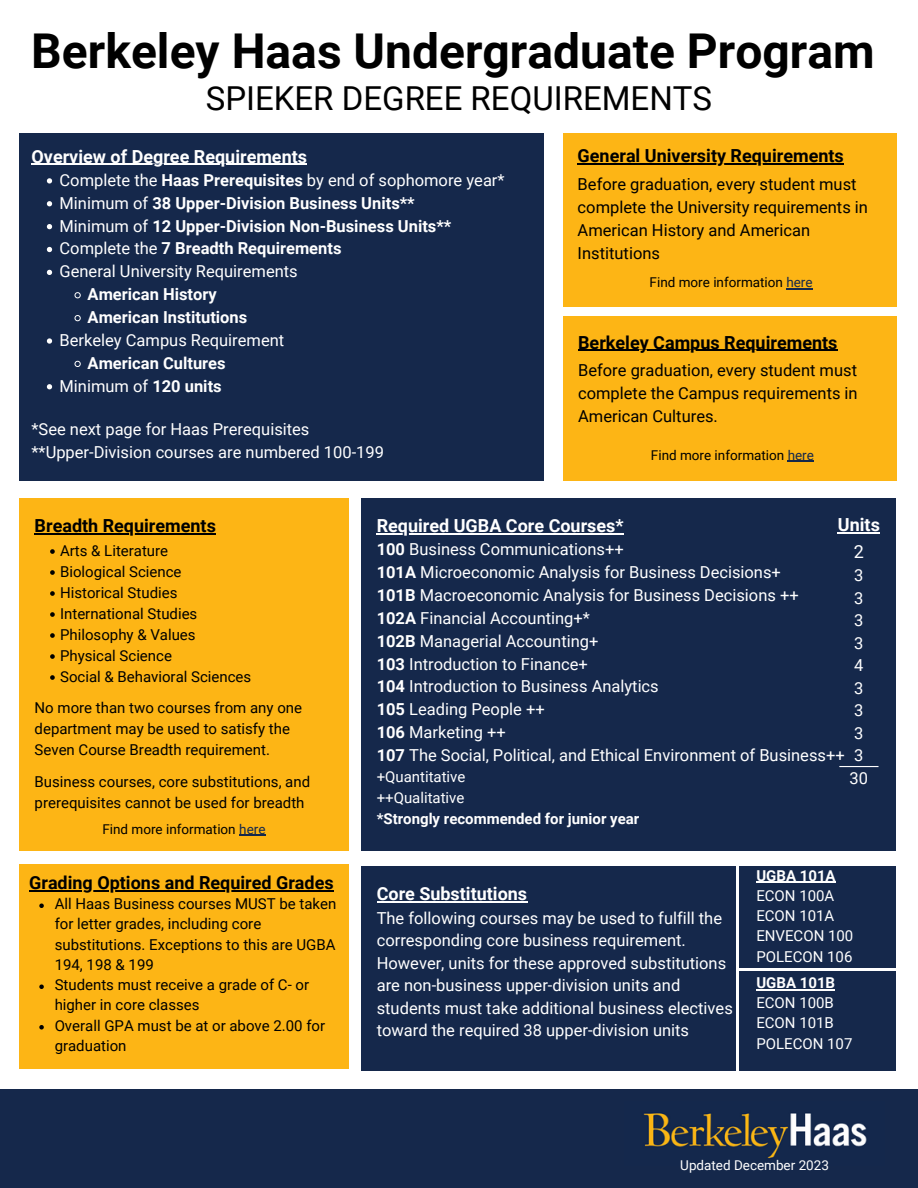
<style>
.page{position:relative;width:918px;height:1188px;background:#fff}
.page>*{position:absolute;margin:0;border:0;box-sizing:border-box;transform-origin:0 0}
.t1{font:700 48px "Roboto";color:#000}
.t2{font:33px "Roboto";color:#000}
.t3{font:700 18px "Roboto";color:#000}
.t4{font:700 18px "Roboto";color:#fff}
.t5{font:18px "Roboto";color:#fff}
.t6{font:16.5px/22.5px "Roboto";color:#fff}
.t7{font:16.5px/23px "Roboto";color:#000}
.t8{font:700 16.5px "Roboto";color:#fff}
.t9{font:15px/20.2px "Roboto";color:#000}
.t10{font:15px/20.2px "Roboto";color:#fff}
.t11{font:700 15px/21px "Roboto";color:#fff}
.t12{font:13.5px "Roboto";color:#000}
.t13{font:13.5px "Roboto";color:#fff}
.s1{font-weight:700}
.s2{font-weight:400}
.s3{color:#15284b}
</style>
<div class="page">
<div style="left:19px;top:864px;width:330px;height:205px;background:#fdb515"></div>
<div style="left:0;top:1090px;width:918px;height:98px;background:#15284b"></div>
<img style="left:643px;top:1112px;width:224px;height:47px">
<div style="left:19px;top:134px;width:525px;height:347px;background:#15284b"></div>
<div style="left:19px;top:499px;width:330px;height:352px;background:#fdb515"></div>
<hr style="left:31px;top:164px;width:276px;height:1px;background:#fff">
<svg style="left:47px;top:178px;width:5px;height:6px"></svg>
<svg style="left:47px;top:201px;width:5px;height:5px"></svg>
<svg style="left:47px;top:224px;width:5px;height:5px"></svg>
<svg style="left:47px;top:247px;width:5px;height:5px"></svg>
<svg style="left:47px;top:270px;width:5px;height:5px"></svg>
<svg style="left:75px;top:292px;width:6px;height:6px"></svg>
<svg style="left:75px;top:315px;width:6px;height:6px"></svg>
<svg style="left:47px;top:338px;width:5px;height:6px"></svg>
<svg style="left:75px;top:361px;width:6px;height:6px"></svg>
<svg style="left:47px;top:384px;width:5px;height:5px"></svg>
<hr style="left:29px;top:890px;width:305px;height:1px;background:#000">
<svg style="left:39px;top:904px;width:5px;height:4px"></svg>
<svg style="left:39px;top:985px;width:5px;height:4px"></svg>
<svg style="left:39px;top:1025px;width:5px;height:5px"></svg>
<div style="left:563px;top:134px;width:333px;height:173px;background:#fdb515"></div>
<div style="left:361px;top:499px;width:535px;height:352px;background:#15284b"></div>
<div style="left:361px;top:866px;width:535px;height:205px;background:#15284b"></div>
<hr style="left:377px;top:901px;width:150px;height:1px;background:#fff">
<hr style="left:35px;top:533px;width:181px;height:2px;background:#000">
<svg style="left:50px;top:549px;width:5px;height:5px"></svg>
<svg style="left:50px;top:570px;width:5px;height:5px"></svg>
<svg style="left:50px;top:591px;width:5px;height:5px"></svg>
<svg style="left:50px;top:612px;width:5px;height:5px"></svg>
<svg style="left:50px;top:633px;width:5px;height:5px"></svg>
<svg style="left:50px;top:654px;width:5px;height:5px"></svg>
<svg style="left:50px;top:675px;width:5px;height:5px"></svg>
<hr style="left:239px;top:834px;width:27px;height:2px;background:#15284b">
<hr style="left:578px;top:163px;width:266px;height:2px;background:#000">
<svg style="left:786px;top:288px;width:27px;height:1px"></svg>
<div style="left:563px;top:316px;width:333px;height:165px;background:#fdb515"></div>
<hr style="left:578px;top:350px;width:259px;height:1px;background:#000">
<hr style="left:788px;top:460px;width:26px;height:2px;background:#15284b">
<hr style="left:377px;top:533px;width:247px;height:2px;background:#fff">
<svg style="left:737px;top:866px;width:159px;height:205px"></svg>
<hr style="left:839px;top:766px;width:40px;height:1px;background:#fff">
<hr style="left:838px;top:533px;width:42px;height:1px;background:#fff">
<h2 class="t1" style="left:31px;top:23px;width:845px">Berkeley Haas Undergraduate Program</h2>
<h3 class="t2" style="left:206px;top:80px;width:508px">SPIEKER DEGREE REQUIREMENTS</h3>
<p class="t4" style="left:31px;top:146px;width:277px">Overview of Degree Requirements</p>
<p class="t6" style="left:60px;top:169px;width:447px">Complete the <span class="s1">Haas Prerequisites</span> by end of sophomore year*</p>
<p class="t8" style="left:60px;top:193px;width:357px"><span class="s2">Minimum of</span> 38 Upper-Division Business Units**</p>
<p class="t8" style="left:60px;top:216px;width:393px"><span class="s2">Minimum of</span> 12 Upper-Division Non-Business Units**</p>
<p class="t8" style="left:60px;top:239px;width:283px"><span class="s2">Complete the</span> 7 Breadth Requirements</p>
<p class="t6" style="left:60px;top:260px;width:240px">General University Requirements</p>
<p class="t8" style="left:88px;top:285px;width:131px">American History</p>
<p class="t8" style="left:88px;top:308px;width:161px">American Institutions</p>
<p class="t6" style="left:60px;top:329px;width:226px">Berkeley Campus Requirement</p>
<h4 class="t8" style="left:88px;top:353px;width:140px">American Cultures</h4>
<h3 class="t6" style="left:60px;top:375px;width:164px">Minimum of <span class="s1">120 units</span></h3>
<h4 class="t6" style="left:31px;top:418px;width:354px;line-height:23px">*See next page for Haas Prerequisites **Upper-Division courses are numbered 100-199</h4>
<p class="t3" style="left:578px;top:146px;width:268px">General University Requirements</p>
<p class="t7" style="left:578px;top:173px;width:292px">Before graduation, every student must complete the University requirements in<br>American History and American<br>Institutions</p>
<p class="t12" style="left:650px;top:275px;width:165px">Find more information <span class="s3">here</span></p>
<h4 class="t3" style="left:578px;top:332px;width:261px">Berkeley Campus Requirements</h4>
<h3 class="t7" style="left:578px;top:359px;width:281px;text-align:justify">Before graduation, every student must complete the Campus requirements in American Cultures.</h3>
<h4 class="t12" style="left:651px;top:447px;width:165px">Find more information <span class="s3">here</span></h4>
<p class="t3" style="left:35px;top:515px;width:183px">Breadth Requirements</p>
<p class="t9" style="left:60px;top:541px;width:110px">Arts &amp; Literature</p>
<p class="t9" style="left:60px;top:562px;width:123px">Biological Science</p>
<p class="t9" style="left:60px;top:583px;width:119px">Historical Studies</p>
<p class="t9" style="left:60px;top:604px;width:139px">International Studies</p>
<p class="t9" style="left:60px;top:625px;width:137px">Philosophy &amp; Values</p>
<p class="t9" style="left:60px;top:646px;width:113px">Physical Science</p>
<h6 class="t9" style="left:60px;top:667px;width:193px">Social &amp; Behavioral Sciences</h6>
<h6 class="t9" style="left:35px;top:698px;width:269px;line-height:21px">No more than two courses from any one department may be used to satisfy the<br>Seven Course Breadth requirement.</h6>
<p class="t9" style="left:35px;top:771px;width:277px;line-height:21px">Business courses, core substitutions, and prerequisites cannot be used for breadth</p>
<h3 class="t12" style="left:102px;top:821px;width:165px">Find more information <span class="s3">here</span></h3>
<p class="t3" style="left:29px;top:872px;width:306px">Grading Options and Required Grades</p>
<h3 class="t9" style="left:55px;top:894px;width:283px">All Haas Business courses MUST be taken for letter grades, including core substitutions. Exceptions to this are UGBA<br>194, 198 &amp; 199</h3>
<h4 class="t9" style="left:55px;top:975px;width:256px">Students must receive a grade of C- or higher in core classes</h4>
<p class="t9" style="left:55px;top:1015px;width:272px">Overall GPA must be at or above 2.00 for graduation</p>
<h6 class="t4" style="left:838px;top:515px;width:44px">Units</h6>
<h4 class="t4" style="left:377px;top:515px;width:248px">Required UGBA Core Courses*</h4>
<h4 class="t6" style="left:377px;top:538px;width:469px"><span class="s1">100</span> Business Communications++<br><span class="s1">101A</span> Microeconomic Analysis for Business Decisions+<br><span class="s1">101B</span> Macroeconomic Analysis for Business Decisions ++<br><span class="s1">102A</span> Financial Accounting+*<br><span class="s1">102B</span> Managerial Accounting+<br><span class="s1">103</span> Introduction to Finance+<br><span class="s1">104</span> Introduction to Business Analytics<br><span class="s1">105</span> Leading People ++<br><span class="s1">106</span> Marketing ++<br><span class="s1">107</span> The Social, Political, and Ethical Environment of Business++</h4>
<h4 class="t11" style="left:377px;top:767px;width:264px"><span class="s2">+Quantitative<br>++Qualitative<br></span>*Strongly recommended for junior year</h4>
<h5 class="t5" style="left:854px;top:541px;width:12px">2</h5>
<h5 class="t6" style="left:850px;top:565px;width:20px">3<br>3<br>3<br>3<br>4<br>3<br>3<br>3<br>3<br>30</h5>
<h3 class="t4" style="left:377px;top:884px;width:152px">Core Substitutions</h3>
<h3 class="t6" style="left:377px;top:907px;width:358px">The following courses may be used to fulfill the corresponding core business requirement.<br>However, units for these approved substitutions are non-business upper-division units and students must take additional business electives toward the required 38 upper-division units</h3>
<h5 class="t10" style="left:756px;top:865px;width:98px"><span class="s1">UGBA 101A<br></span>ECON 100A<br>ECON 101A<br>ENVECON 100<br>POLECON 106</h5>
<p class="t10" style="left:756px;top:973px;width:98px"><span class="s1">UGBA 101B<br></span>ECON 100B<br>ECON 101B<br>POLECON 107</p>
<p class="t13" style="left:680px;top:1158px;width:150px">Updated December 2023</p>
</div>
